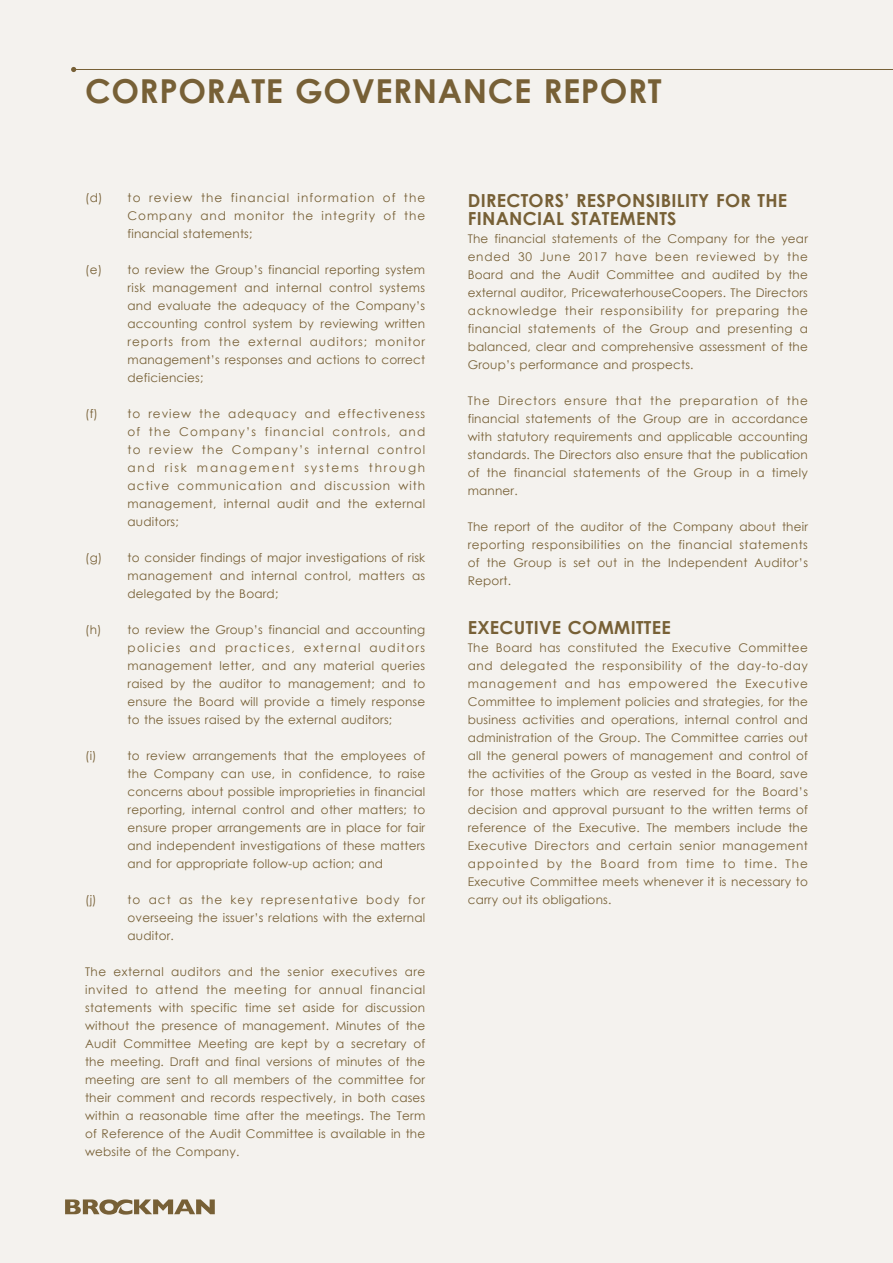
<style>
.page{position:relative;width:893px;height:1263px;background:#f4f2ee}
.page>*{position:absolute;margin:0;border:0;box-sizing:border-box;transform-origin:0 0}
.t1{font:700 33px "Century Gothic";letter-spacing:.015em;color:#776036}
.t2{font:700 18px/18px "Century Gothic";letter-spacing:.015em;color:#776036}
.t3{font:12px/18px "Century Gothic";letter-spacing:.015em;color:#776036;text-align:justify}
</style>
<div class="page">
<svg style="left:65px;top:1199px;width:150px;height:15px"></svg>
<hr style="left:74px;top:69px;width:819px;height:1px;background:#776036">
<svg style="left:71px;top:67px;width:5px;height:5px"></svg>
<h1 class="t1" style="left:85px;top:70px;width:578px">CORPORATE GOVERNANCE REPORT</h1>
<p class="t3" style="left:128px;top:188px;width:299px;text-indent:-43px">(d) to review the financial information of the Company and monitor the integrity of the financial statements;</p>
<p class="t3" style="left:128px;top:260px;width:299px;text-indent:-43px">(e) to review the Group’s financial reporting system risk management and internal control systems and evaluate the adequacy of the Company’s accounting control system by reviewing written reports from the external auditors; monitor management’s responses and actions to correct deficiencies;</p>
<p class="t3" style="left:85px;top:404px;width:15px">(f)</p>
<p class="t3" style="left:128px;top:404px;width:299px">to review the adequacy and effectiveness of the Company’s financial controls, and to review the Company’s internal control and risk management systems through active communication and discussion with management, internal audit and the external auditors;</p>
<p class="t3" style="left:128px;top:548px;width:299px;text-indent:-43px">(g) to consider findings of major investigations of risk management and internal control, matters as delegated by the Board;</p>
<p class="t3" style="left:128px;top:620px;width:299px;text-indent:-43px">(h) to review the Group’s financial and accounting policies and practices, external auditors management letter, and any material queries raised by the auditor to management; and to ensure the Board will provide a timely response to the issues raised by the external auditors;</p>
<p class="t3" style="left:85px;top:746px;width:13px">(i)</p>
<p class="t3" style="left:128px;top:746px;width:299px">to review arrangements that the employees of the Company can use, in confidence, to raise concerns about possible improprieties in financial reporting, internal control and other matters; to ensure proper arrangements are in place for fair and independent investigations of these matters and for appropriate follow-up action; and</p>
<p class="t3" style="left:85px;top:890px;width:13px">(j)</p>
<p class="t3" style="left:128px;top:890px;width:299px">to act as the key representative body for overseeing the issuer’s relations with the external auditor.</p>
<p class="t3" style="left:85px;top:962px;width:342px">The external auditors and the senior executives are invited to attend the meeting for annual financial statements with specific time set aside for discussion without the presence of management. Minutes of the Audit Committee Meeting are kept by a secretary of the meeting. Draft and final versions of minutes of the meeting are sent to all members of the committee for their comment and records respectively, in both cases within a reasonable time after the meetings. The Term of Reference of the Audit Committee is available in the website of the Company.</p>
<h2 class="t2" style="left:468px;top:191px;width:321px">DIRECTORS’ RESPONSIBILITY FOR THE<br>FINANCIAL STATEMENTS</h2>
<p class="t3" style="left:468px;top:229px;width:342px">The financial statements of the Company for the year ended 30 June 2017 have been reviewed by the Board and the Audit Committee and audited by the external auditor, PricewaterhouseCoopers. The Directors acknowledge their responsibility for preparing the financial statements of the Group and presenting a balanced, clear and comprehensive assessment of the Group’s performance and prospects.</p>
<p class="t3" style="left:468px;top:391px;width:342px">The Directors ensure that the preparation of the financial statements of the Group are in accordance with statutory requirements and applicable accounting standards. The Directors also ensure that the publication of the financial statements of the Group in a timely manner.</p>
<p class="t3" style="left:468px;top:517px;width:342px">The report of the auditor of the Company about their reporting responsibilities on the financial statements of the Group is set out in the Independent Auditor’s Report.</p>
<h2 class="t2" style="left:468px;top:617px;width:205px">EXECUTIVE COMMITTEE</h2>
<p class="t3" style="left:468px;top:638px;width:342px">The Board has constituted the Executive Committee and delegated the responsibility of the day-to-day management and has empowered the Executive Committee to implement policies and strategies, for the business activities and operations, internal control and administration of the Group. The Committee carries out all the general powers of management and control of the activities of the Group as vested in the Board, save for those matters which are reserved for the Board’s decision and approval pursuant to the written terms of reference of the Executive. The members include the Executive Directors and certain senior management appointed by the Board from time to time. The Executive Committee meets whenever it is necessary to carry out its obligations.</p>
</div>
